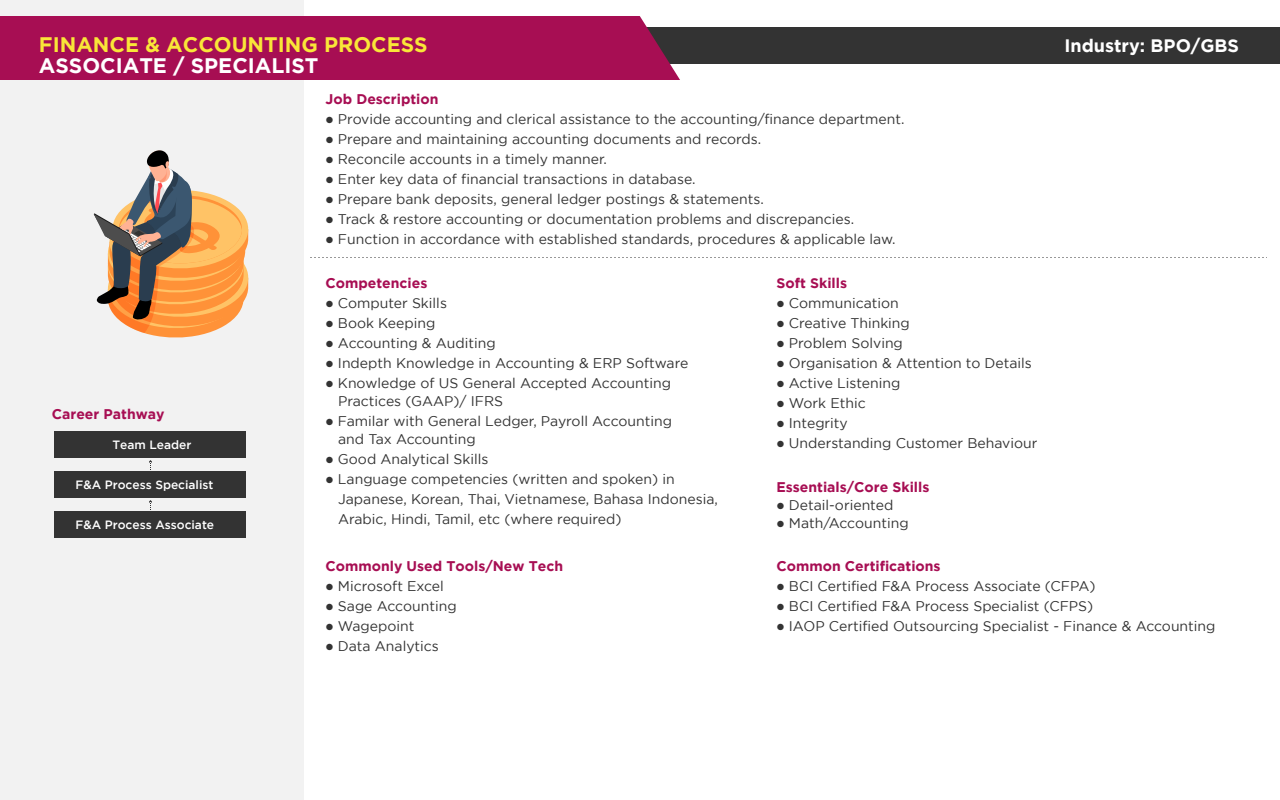
<style>
.page{position:relative;width:1280px;height:800px;background:#fff}
.page>*{position:absolute;margin:0;border:0;box-sizing:border-box;transform-origin:0 0}
.t1{font:700 21px "Gotham";color:#f9e638}
.t2{font:700 21px "Gotham";color:#fff}
.t3{font:700 18px "Gotham";color:#fff}
.t4{font:14px/18px "Gotham";color:#333}
.t5{font:700 14px "Gotham";color:#a70e53}
.t6{font:500 12px "Gotham";color:#fff}
</style>
<div class="page">
<div style="left:0;top:0;width:304px;height:800px;background:#f2f2f2"></div>
<div style="left:265px;top:27px;width:1015px;height:37px;background:#333"></div>
<div style="left:54px;top:431px;width:192px;height:27px;background:#333"></div>
<div style="left:54px;top:471px;width:192px;height:27px;background:#333"></div>
<div style="left:54px;top:511px;width:192px;height:27px;background:#333"></div>
<svg style="left:149px;top:460px;width:3px;height:10px"></svg>
<svg style="left:149px;top:500px;width:3px;height:10px"></svg>
<div style="left:0;top:16px;width:680px;height:64px;background:#a70e53"></div>
<svg style="left:94px;top:150px;width:155px;height:188px"></svg>
<svg style="left:310px;top:257px;width:957px;height:1px"></svg>
<h1 class="t1" style="left:39px;top:33px;width:390px">FINANCE &amp; ACCOUNTING PROCESS</h1>
<h1 class="t2" style="left:39px;top:54px;width:281px">ASSOCIATE / SPECIALIST</h1>
<p class="t5" style="left:326px;top:91px;width:114px">Job Description</p>
<p class="t4" style="left:326px;top:110px;width:580px">● Provide accounting and clerical assistance to the accounting/finance department.</p>
<p class="t4" style="left:326px;top:130px;width:437px">● Prepare and maintaining accounting documents and records.</p>
<p class="t4" style="left:326px;top:150px;width:283px">● Reconcile accounts in a timely manner.</p>
<p class="t4" style="left:326px;top:170px;width:372px">● Enter key data of financial transactions in database.</p>
<p class="t4" style="left:326px;top:190px;width:440px">● Prepare bank deposits, general ledger postings &amp; statements.</p>
<p class="t4" style="left:326px;top:210px;width:530px">● Track &amp; restore accounting or documentation problems and discrepancies.</p>
<p class="t4" style="left:326px;top:230px;width:572px">● Function in accordance with established standards, procedures &amp; applicable law.</p>
<p class="t5" style="left:52px;top:405px;width:114px">Career Pathway</p>
<p class="t6" style="left:112px;top:437px;width:81px">Team Leader</p>
<p class="t6" style="left:75px;top:477px;width:139px">F&amp;A Process Specialist</p>
<p class="t6" style="left:75px;top:517px;width:140px">F&amp;A Process Associate</p>
<p class="t5" style="left:326px;top:275px;width:103px">Competencies</p>
<p class="t4" style="left:326px;top:294px;width:123px">● Computer Skills</p>
<p class="t4" style="left:326px;top:314px;width:111px">● Book Keeping</p>
<p class="t4" style="left:326px;top:334px;width:172px">● Accounting &amp; Auditing</p>
<p class="t4" style="left:326px;top:354px;width:364px">● Indepth Knowledge in Accounting &amp; ERP Software</p>
<p class="t4" style="left:338px;top:374px;width:334px;text-indent:-13px">● Knowledge of US General Accepted Accounting<br>Practices (GAAP)/ IFRS</p>
<p class="t4" style="left:338px;top:412px;width:335px;text-indent:-13px">● Familar with General Ledger, Payroll Accounting and Tax Accounting</p>
<p class="t4" style="left:326px;top:450px;width:164px">● Good Analytical Skills</p>
<p class="t4" style="left:338px;top:469px;width:381px;line-height:20px;text-indent:-13px">● Language competencies (written and spoken) in<br>Japanese, Korean, Thai, Vietnamese, Bahasa Indonesia,<br>Arabic, Hindi, Tamil, etc (where required)</p>
<p class="t5" style="left:776px;top:275px;width:72px">Soft Skills</p>
<p class="t4" style="left:776px;top:294px;width:124px">● Communication</p>
<p class="t4" style="left:776px;top:314px;width:135px">● Creative Thinking</p>
<p class="t4" style="left:776px;top:334px;width:128px">● Problem Solving</p>
<p class="t4" style="left:776px;top:354px;width:257px">● Organisation &amp; Attention to Details</p>
<p class="t4" style="left:776px;top:374px;width:125px">● Active Listening</p>
<p class="t4" style="left:776px;top:394px;width:91px">● Work Ethic</p>
<p class="t4" style="left:776px;top:414px;width:73px">● Integrity</p>
<p class="t4" style="left:776px;top:434px;width:263px">● Understanding Customer Behaviour</p>
<p class="t5" style="left:777px;top:479px;width:154px">Essentials/Core Skills</p>
<p class="t4" style="left:776px;top:496px;width:118px">● Detail-oriented</p>
<p class="t4" style="left:776px;top:514px;width:134px">● Math/Accounting</p>
<p class="t3" style="left:1064px;top:35px;width:176px">Industry: BPO/GBS</p>
<p class="t5" style="left:326px;top:558px;width:239px">Commonly Used Tools/New Tech</p>
<p class="t4" style="left:326px;top:577px;width:120px">● Microsoft Excel</p>
<p class="t4" style="left:326px;top:597px;width:133px">● Sage Accounting</p>
<p class="t4" style="left:326px;top:617px;width:90px">● Wagepoint</p>
<p class="t4" style="left:326px;top:637px;width:115px">● Data Analytics</p>
<p class="t5" style="left:777px;top:558px;width:166px">Common Certifications</p>
<p class="t4" style="left:776px;top:577px;width:321px">● BCI Certified F&amp;A Process Associate (CFPA)</p>
<p class="t4" style="left:776px;top:597px;width:318px">● BCI Certified F&amp;A Process Specialist (CFPS)</p>
<p class="t4" style="left:776px;top:617px;width:441px">● IAOP Certified Outsourcing Specialist - Finance &amp; Accounting</p>
</div>
